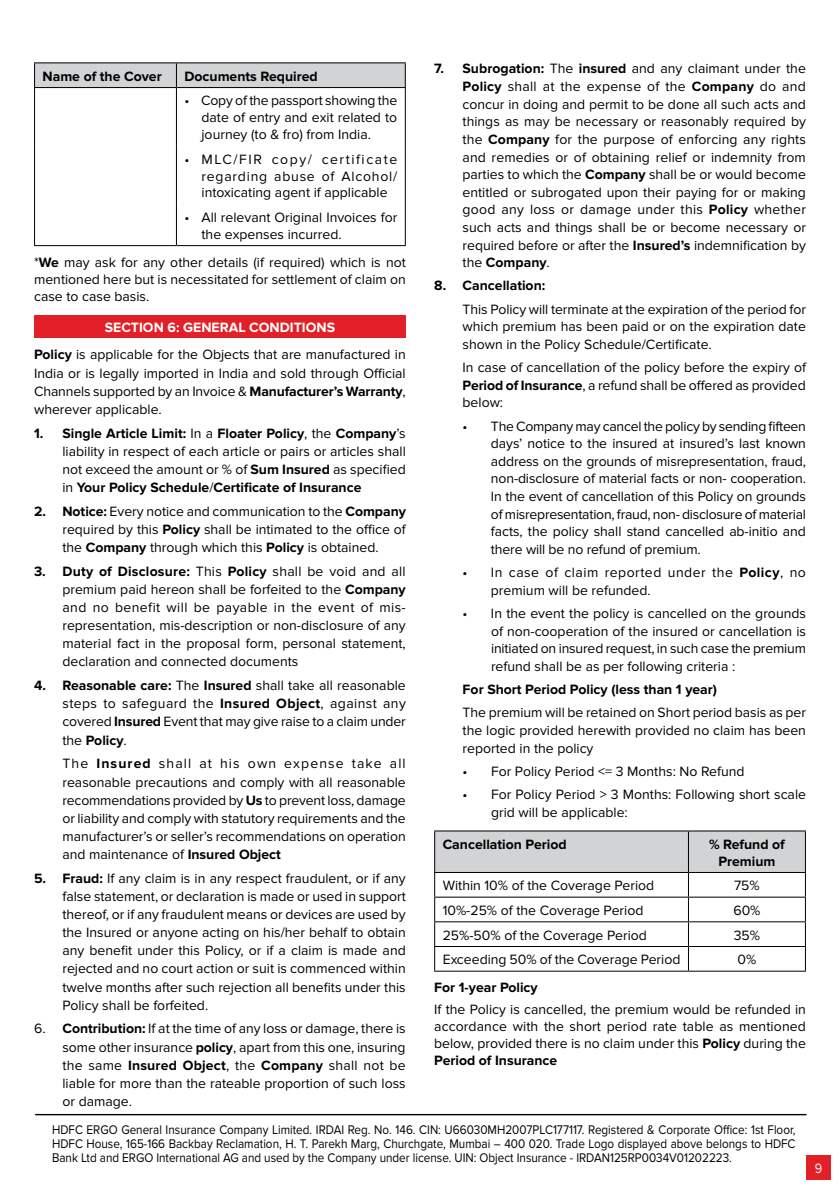
<style>
.page{position:relative;width:840px;height:1191px;background:#fff}
.page>*{position:absolute;margin:0;border:0;box-sizing:border-box;transform-origin:0 0}
.t1{font:14px/18.2px "Proxima Nova";color:#000;text-align:justify}
.t2{font:700 14px/16.8px "Proxima Nova";color:#000;text-align:center}
.t3{font:14px/17.6px "Proxima Nova";letter-spacing:.035em;color:#000}
.t4{font:14px "Proxima Nova";color:#fff;scale:.9 1}
.t5{font:13px/14px "Proxima Nova";color:#000;text-align:justify;scale:.9 1}
.s1{font-weight:700}
.s2{font-weight:700;color:#fff}
</style>
<div class="page">
<div style="left:805px;top:1155px;width:25px;height:25px;background:#e31f27"></div>
<hr style="left:35px;top:1114px;width:771px;height:1px;background:#000">
<hr style="left:34px;top:62px;width:142px;height:1px;background:#000">
<hr style="left:176px;top:62px;width:229px;height:1px;background:#000">
<div style="left:34px;top:63px;width:371px;height:24px;background:#d1d3d4"></div>
<hr style="left:34px;top:87px;width:142px;height:1px;background:#000">
<hr style="left:34px;top:88px;width:1px;height:58px;background:#000">
<hr style="left:176px;top:87px;width:229px;height:1px;background:#000">
<hr style="left:176px;top:88px;width:1px;height:58px;background:#000">
<hr style="left:404px;top:88px;width:1px;height:58px;background:#000">
<hr style="left:34px;top:146px;width:1px;height:58px;background:#000">
<hr style="left:176px;top:146px;width:1px;height:58px;background:#000">
<hr style="left:404px;top:146px;width:1px;height:58px;background:#000">
<hr style="left:34px;top:204px;width:1px;height:41px;background:#000">
<hr style="left:176px;top:204px;width:1px;height:41px;background:#000">
<hr style="left:404px;top:204px;width:1px;height:41px;background:#000">
<hr style="left:34px;top:245px;width:142px;height:1px;background:#000">
<hr style="left:176px;top:245px;width:229px;height:1px;background:#000">
<div style="left:34px;top:315px;width:371px;height:23px;background:#e31f27"></div>
<hr style="left:434px;top:830px;width:254px;height:1px;background:#000">
<hr style="left:688px;top:830px;width:117px;height:1px;background:#000">
<svg style="left:434px;top:831px;width:371px;height:139px"></svg>
<hr style="left:434px;top:970px;width:254px;height:1px;background:#000">
<hr style="left:688px;top:970px;width:117px;height:1px;background:#000">
<p class="t2" style="left:43px;top:68px;width:121px">Name of the Cover</p>
<p class="t2" style="left:184px;top:68px;width:135px">Documents Required</p>
<p class="t1" style="left:201px;top:93px;width:197px;line-height:16.8px;text-indent:-17px">• Copy of the passport showing the date of entry and exit related to journey (to &amp; fro) from India.</p>
<p class="t1" style="left:201px;top:151px;width:197px;line-height:16.8px;text-indent:-17px">• MLC/FIR copy/ certificate regarding abuse of Alcohol/ intoxicating agent if applicable</p>
<p class="t1" style="left:201px;top:209px;width:197px;line-height:16.8px;text-indent:-17px">• All relevant Original Invoices for the expenses incurred.</p>
<p class="t1" style="left:34px;top:254px;width:373px;line-height:17.4px">*<span class="s1">We</span> may ask for any other details (if required) which is not mentioned here but is necessitated for settlement of claim on case to case basis.</p>
<p class="t1" style="left:34px;top:314px;width:373px;line-height:27.2px;text-indent:71px"><span class="s2">SECTION 6: GENERAL CONDITIONS<br></span><span class="s1">Policy</span> is applicable for the Objects that are manufactured in</p>
<p class="t1" style="left:34px;top:364px;width:373px">India or is legally imported in India and sold through Official Channels supported by an Invoice &amp; <span class="s1">Manufacturer’s Warranty</span>, wherever applicable.</p>
<p class="t1" style="left:62px;top:424px;width:345px;text-indent:-28px"><span class="s1">1. Single Article Limit:</span> In a <span class="s1">Floater Policy</span>, the <span class="s1">Company</span>’s liability in respect of each article or pairs or articles shall not exceed the amount or % of <span class="s1">Sum Insured</span> as specified in <span class="s1">Your Policy Schedule</span>/<span class="s1">Certificate of Insurance</span></p>
<p class="t1" style="left:62px;top:502px;width:345px;text-indent:-28px"><span class="s1">2. Notice:</span> Every notice and communication to the <span class="s1">Company </span>required by this <span class="s1">Policy</span> shall be intimated to the office of the <span class="s1">Company</span> through which this <span class="s1">Policy</span> is obtained.</p>
<p class="t1" style="left:62px;top:562px;width:345px;text-indent:-28px"><span class="s1">3. Duty of Disclosure:</span> This <span class="s1">Policy</span> shall be void and all premium paid hereon shall be forfeited to the <span class="s1">Company </span>and no benefit will be payable in the event of mis&shy;representation, mis-description or non-disclosure of any material fact in the proposal form, personal statement, declaration and connected documents</p>
<p class="t1" style="left:62px;top:676px;width:345px;text-indent:-28px"><span class="s1">4. Reasonable care:</span> The <span class="s1">Insured</span> shall take all reasonable steps to safeguard the <span class="s1">Insured Object</span>, against any covered <span class="s1">Insured</span> Event that may give raise to a claim under the <span class="s1">Policy</span>.</p>
<p class="t1" style="left:62px;top:755px;width:345px">The <span class="s1">Insured</span> shall at his own expense take all reasonable precautions and comply with all reasonable recommendations provided by <span class="s1">Us</span> to prevent loss, damage or liability and comply with statutory requirements and the manufacturer’s or seller’s recommendations on operation and maintenance of <span class="s1">Insured Object</span></p>
<p class="t1" style="left:62px;top:869px;width:345px;text-indent:-28px"><span class="s1">5. Fraud:</span> If any claim is in any respect fraudulent, or if any false statement, or declaration is made or used in support thereof, or if any fraudulent means or devices are used by the Insured or anyone acting on his/her behalf to obtain any benefit under this Policy, or if a claim is made and rejected and no court action or suit is commenced within twelve months after such rejection all benefits under this Policy shall be forfeited.</p>
<p class="t1" style="left:62px;top:1020px;width:345px;text-indent:-28px">6. <span class="s1">Contribution:</span> If at the time of any loss or damage, there is some other insurance <span class="s1">policy</span>, apart from this one, insuring the same <span class="s1">Insured Object</span>, the <span class="s1">Company</span> shall not be liable for more than the rateable proportion of such loss or damage.</p>
<p class="t1" style="left:462px;top:60px;width:345px;line-height:17.6px;text-indent:-28px"><span class="s1">7. Subrogation:</span> The <span class="s1">insured</span> and any claimant under the <span class="s1">Policy</span> shall at the expense of the <span class="s1">Company</span> do and concur in doing and permit to be done all such acts and things as may be necessary or reasonably required by the <span class="s1">Company</span> for the purpose of enforcing any rights and remedies or of obtaining relief or indemnity from parties to which the <span class="s1">Company</span> shall be or would become entitled or subrogated upon their paying for or making good any loss or damage under this <span class="s1">Policy</span> whether such acts and things shall be or become necessary or required before or after the <span class="s1">Insured’s</span> indemnification by the <span class="s1">Company</span>.</p>
<p class="t2" style="left:434px;top:278px;width:113px">8. Cancellation:</p>
<p class="t1" style="left:462px;top:300px;width:345px;line-height:17.6px">This Policy will terminate at the expiration of the period for which premium has been paid or on the expiration date shown in the Policy Schedule/Certificate.</p>
<p class="t1" style="left:462px;top:359px;width:345px;line-height:17.6px">In case of cancellation of the policy before the expiry of <span class="s1">Period of Insurance</span>, a refund shall be offered as provided below:</p>
<p class="t1" style="left:490px;top:417px;width:316px;line-height:17.6px;text-indent:-28px">• The Company may cancel the policy by sending fifteen days’ notice to the insured at insured’s last known address on the grounds of misrepresentation, fraud, non-disclosure of material facts or non- cooperation.<br>In the event of cancellation of this Policy on grounds of misrepresentation, fraud, non- disclosure of material facts, the policy shall stand cancelled ab-initio and there will be no refund of premium.</p>
<p class="t3" style="left:490px;top:564px;width:316px;text-indent:-28px">• In case of claim reported under the <span class="s1">Policy</span>, no premium will be refunded.</p>
<p class="t1" style="left:490px;top:605px;width:316px;line-height:17.6px;text-indent:-28px">• In the event the policy is cancelled on the grounds of non-cooperation of the insured or cancellation is initiated on insured request, in such case the premium refund shall be as per following criteria :</p>
<p class="t2" style="left:462px;top:681px;width:256px">For Short Period Policy (less than 1 year)</p>
<p class="t1" style="left:462px;top:704px;width:344px;line-height:17.6px">The premium will be retained on Short period basis as per the logic provided herewith provided no claim has been reported in the policy</p>
<p class="t1" style="left:462px;top:762px;width:283px">• For Policy Period &lt;= 3 Months: No Refund</p>
<p class="t1" style="left:490px;top:786px;width:316px;line-height:17.6px;text-indent:-28px">• For Policy Period &gt; 3 Months: Following short scale grid will be applicable:</p>
<p class="t2" style="left:442px;top:836px;width:125px">Cancellation Period</p>
<p class="t2" style="left:708px;top:836px;width:77px">% Refund of<br>Premium</p>
<p class="t1" style="left:442px;top:876px;width:213px">Within 10% of the Coverage Period</p>
<p class="t1" style="left:733px;top:876px;width:27px">75%</p>
<p class="t1" style="left:442px;top:901px;width:202px">10%-25% of the Coverage Period</p>
<p class="t1" style="left:733px;top:901px;width:29px">60%</p>
<p class="t1" style="left:442px;top:926px;width:206px">25%-50% of the Coverage Period</p>
<p class="t1" style="left:733px;top:926px;width:28px">35%</p>
<p class="t1" style="left:442px;top:950px;width:239px">Exceeding 50% of the Coverage Period</p>
<p class="t1" style="left:737px;top:950px;width:20px">0%</p>
<p class="t2" style="left:434px;top:979px;width:105px">For 1-year Policy</p>
<p class="t1" style="left:434px;top:1001px;width:373px;line-height:16.8px">If the Policy is cancelled, the premium would be refunded in accordance with the short period rate table as mentioned below, provided there is no claim under this <span class="s1">Policy</span> during the <span class="s1">Period of Insurance</span></p>
<p class="t5" style="left:52px;top:1123px;width:827px">HDFC ERGO General Insurance Company Limited. IRDAI Reg. No. 146. CIN: U66030MH2007PLC177117. Registered &amp; Corporate Office: 1st Floor, HDFC House, 165-166 Backbay Reclamation, H. T. Parekh Marg, Churchgate, Mumbai – 400 020. Trade Logo displayed above belongs to HDFC Bank Ltd and ERGO International AG and used by the Company under license. UIN: Object Insurance - IRDAN125RP0034V01202223.</p>
<p class="t4" style="left:814px;top:1160px;width:10px">9</p>
</div>
